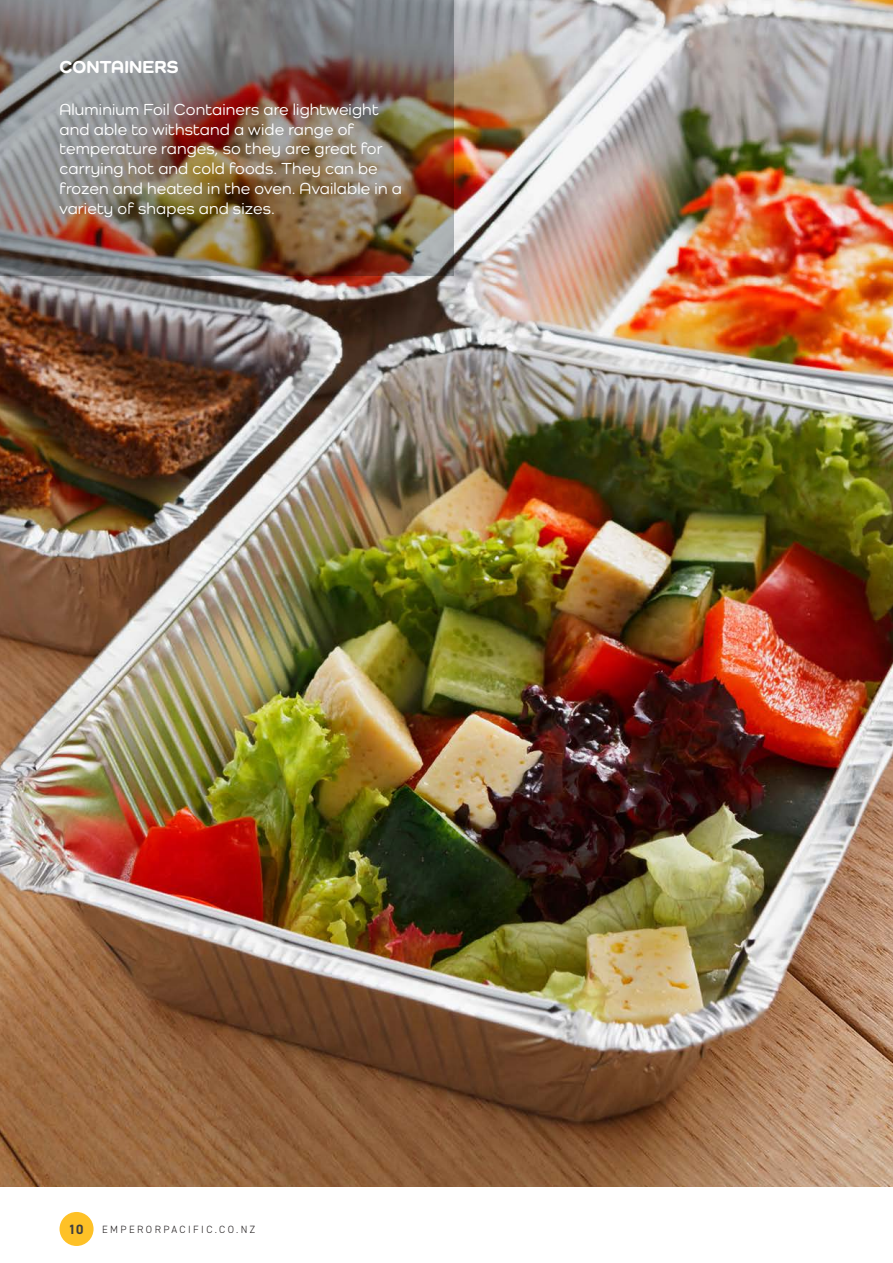
<style>
.page{position:relative;width:893px;height:1263px;background:#fff}
.page>*{position:absolute;margin:0;border:0;box-sizing:border-box;transform-origin:0 0}
.t1{font:800 18px "Como";letter-spacing:.01em;color:#fff}
.body12{font:500 16.5px/19.8px "Como";letter-spacing:.01em;color:#fff}
.t2{font:700 13.5px "DIN2014";color:#3e3e3f}
.t3{font:300 10.5px "DIN2014";letter-spacing:.23em;color:#231f20}
</style>
<div class="page">
<img style="left:0;top:0;width:893px;height:1186px">
<img style="left:0;top:0;width:454px;height:276px">
<div style="left:60px;top:1212px;width:34px;height:34px;background:#fec127;border-radius:50%"></div>
<p class="t1" style="left:60px;top:56px;width:120px">CONTAINERS</p>
<p class="body12" style="left:60px;top:99px;width:344px">Aluminium Foil Containers are lightweight and able to withstand a wide range of temperature ranges, so they are great for carrying hot and cold foods. They can be frozen and heated in the oven. Available in a variety of shapes and sizes.</p>
<p class="t2" style="left:69px;top:1220px;width:16px">10</p>
<p class="t3" style="left:102px;top:1223px;width:155px">EMPERORPACIFIC.CO.NZ</p>
</div>
